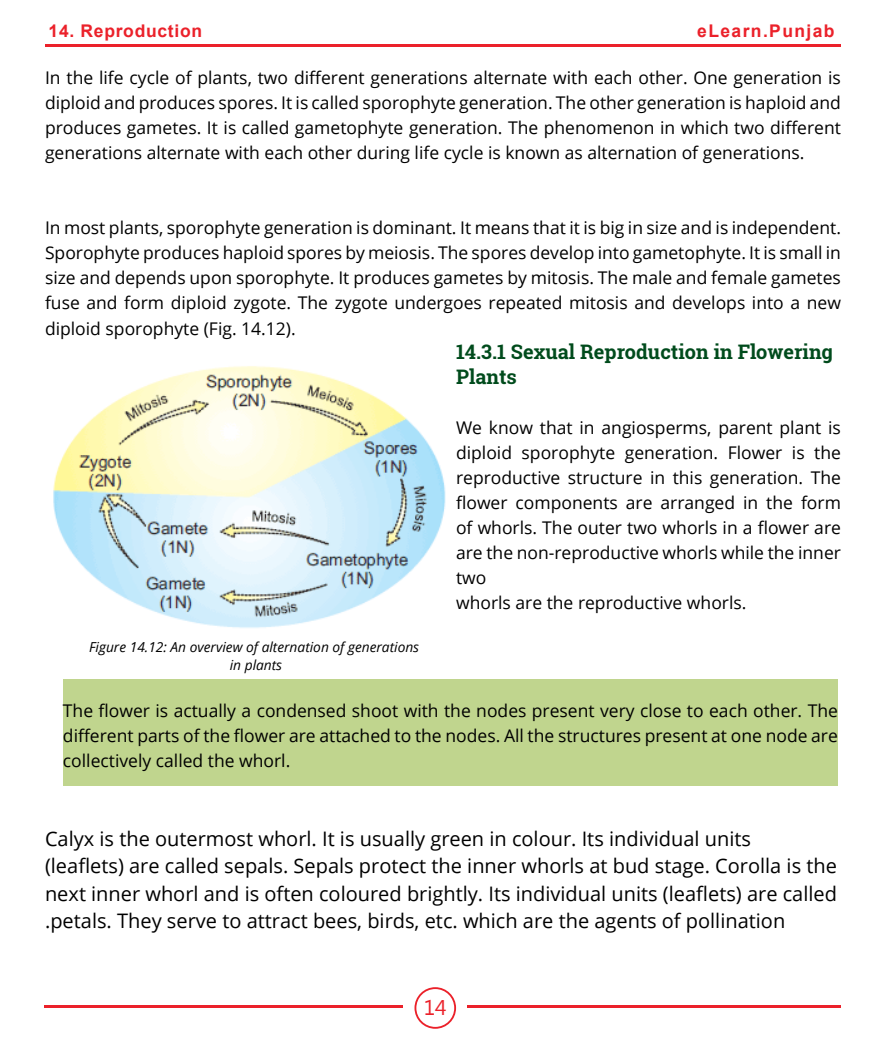
<style>
.page{position:relative;width:886px;height:1053px;background:#fff}
.page>*{position:absolute;margin:0;border:0;box-sizing:border-box;transform-origin:0 0}
.t1{font:21.25px "Segoe UI";color:#eb212a}
.t2{font:20px/27.5px "Open Sans";color:#000}
.t3{font:700 20px/25px "Roboto Slab";color:#004b1c}
.t4{font:17.5px/25px "Open Sans";color:#000;text-align:justify}
.t5{font:700 17.5px "Arial";letter-spacing:.04em;color:#eb212a}
.t6{font:700 17.5px "Arial";letter-spacing:.08em;color:#eb212a}
.t7{font:italic 13.75px/17.5px "Open Sans";color:#000;text-align:center}
</style>
<div class="page">
<hr style="left:44px;top:1005px;width:359px;height:3px;background:#eb212a">
<hr style="left:467px;top:1005px;width:374px;height:2px;background:#eb212a">
<svg style="left:414px;top:987px;width:42px;height:41px"></svg>
<div style="left:416px;top:988px;width:38px;height:38px;background:#fff;border-radius:50%"></div>
<hr style="left:45px;top:45px;width:796px;height:2px;background:#eb212a">
<img style="left:53px;top:366px;width:393px;height:262px">
<div style="left:63px;top:679px;width:775px;height:106px;background:#c0d58e"></div>
<p class="t5" style="left:49px;top:19px;width:155px">14. Reproduction</p>
<p class="t6" style="left:697px;top:19px;width:139px">eLearn.Punjab</p>
<p class="t4" style="left:45px;top:65px;width:797px">In the life cycle of plants, two different generations alternate with each other. One generation is diploid and produces spores. It is called sporophyte generation. The other generation is haploid and produces gametes. It is called gametophyte generation. The phenomenon in which two different generations alternate with each other during life cycle is known as alternation of generations.</p>
<p class="t4" style="left:45px;top:215px;width:797px">In most plants, sporophyte generation is dominant. It means that it is big in size and is independent.<br>Sporophyte produces haploid spores by meiosis. The spores develop into gametophyte. It is small in size and depends upon sporophyte. It produces gametes by mitosis. The male and female gametes fuse and form diploid zygote. The zygote undergoes repeated mitosis and develops into a new diploid sporophyte (Fig. 14.12).</p>
<p class="t7" style="left:89px;top:638px;width:331px">Figure 14.12: An overview of alternation of generations in plants</p>
<p class="t3" style="left:456px;top:339px;width:378px">14.3.1 Sexual Reproduction in Flowering<br>Plants</p>
<p class="t4" style="left:456px;top:414px;width:386px;text-align:left">We know that in angiosperms, parent plant is diploid sporophyte generation. Flower is the reproductive structure in this generation. The flower components are arranged in the form of whorls. The outer two whorls in a flower are are the non-reproductive whorls while the inner two<br>whorls are the reproductive whorls.</p>
<p class="t4" style="left:63px;top:698px;width:776px">The flower is actually a condensed shoot with the nodes present very close to each other. The different parts of the flower are attached to the nodes. All the structures present at one node are collectively called the whorl.</p>
<p class="t2" style="left:45px;top:824px;width:793px">Calyx is the outermost whorl. It is usually green in colour. Its individual units<br>(leaflets) are called sepals. Sepals protect the inner whorls at bud stage. Corolla is the next inner whorl and is often coloured brightly. Its individual units (leaflets) are called .petals. They serve to attract bees, birds, etc. which are the agents of pollination</p>
<p class="t1" style="left:424px;top:993px;width:24px">14</p>
</div>
